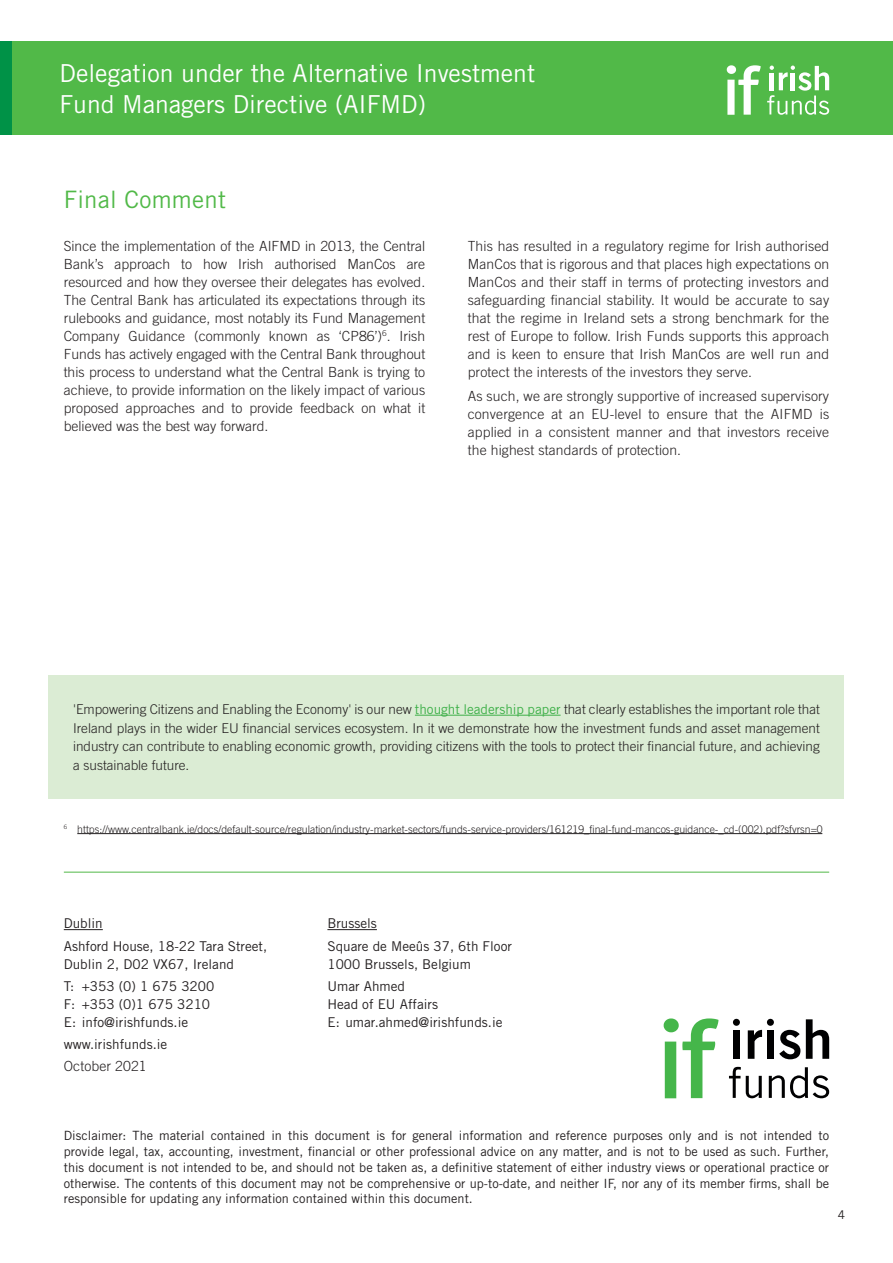
<style>
.page{position:relative;width:893px;height:1263px;background:#fff}
.page>*{position:absolute;margin:0;border:0;box-sizing:border-box;transform-origin:0 0}
.headings{font:24.75px/31.5px "Trade Gothic LT Std";color:#fff}
.headings-2{font:24px "Trade Gothic LT Std";letter-spacing:.01em;color:#51b948}
.headings-3{font:300 13.95px/18px "Trade Gothic LT Std";letter-spacing:.01em;color:#231f20;text-align:justify}
.headings-4{font:300 13.5px/18.8px "Trade Gothic LT Std";color:#231f20;text-align:justify}
.t1{font:13.5px/18px "Trade Gothic LT Std";color:#231f20}
.t2{font:12.75px/15.8px "Trade Gothic LT Std";color:#231f20;text-align:justify}
.t3{font:12px "Trade Gothic LT Std";color:#231f20}
.t4{font:300 10.5px "Trade Gothic LT Std";color:#231f20}
.s1{font-weight:400;color:#3eb049}
</style>
<div class="page">
<div style="left:9px;top:41px;width:884px;height:94px;background:#51b948"></div>
<div style="left:0;top:41px;width:11px;height:94px;background:#009247"></div>
<svg style="left:727px;top:65px;width:34px;height:50px"></svg>
<svg style="left:767px;top:66px;width:62px;height:49px"></svg>
<hr style="left:770px;top:73px;width:4px;height:17px;background:#fff">
<hr style="left:77px;top:833px;width:745px;height:1px;background:#231f20">
<hr style="left:64px;top:872px;width:765px;height:1px;background:#51b948">
<hr style="left:327px;top:929px;width:50px;height:1px;background:#231f20">
<hr style="left:64px;top:929px;width:39px;height:1px;background:#231f20">
<svg style="left:664px;top:1018px;width:54px;height:80px"></svg>
<svg style="left:729px;top:1067px;width:100px;height:31px"></svg>
<div style="left:767px;top:1019px;width:7px;height:7px;background:#000001;border-radius:50%"></div>
<div style="left:733px;top:1019px;width:7px;height:7px;background:#000001;border-radius:50%"></div>
<svg style="left:806px;top:1019px;width:23px;height:40px"></svg>
<svg style="left:779px;top:1030px;width:21px;height:29px"></svg>
<div style="left:767px;top:1030px;width:7px;height:29px;background:#000001"></div>
<svg style="left:748px;top:1030px;width:14px;height:29px"></svg>
<div style="left:733px;top:1030px;width:7px;height:29px;background:#000001"></div>
<div style="left:49px;top:675px;width:795px;height:123px;background:#dbecd4"></div>
<hr style="left:415px;top:715px;width:146px;height:1px;background:#3eb049">
<p class="headings" style="left:60px;top:57px;width:477px">Delegation under the Alternative Investment<br>Fund Managers Directive (AIFMD)</p>
<p class="headings-2" style="left:64px;top:185px;width:164px">Final Comment</p>
<p class="headings-3" style="left:64px;top:237px;width:363px">Since the implementation of the AIFMD in 2013, the Central Bank’s approach to how Irish authorised ManCos are resourced and how they oversee their delegates has evolved.<br>The Central Bank has articulated its expectations through its rulebooks and guidance, most notably its Fund Management Company Guidance (commonly known as ‘CP86’)<sup>6</sup>. Irish Funds has actively engaged with the Central Bank throughout this process to understand what the Central Bank is trying to achieve, to provide information on the likely impact of various proposed approaches and to provide feedback on what it believed was the best way forward.</p>
<p class="headings-3" style="left:468px;top:237px;width:363px">This has resulted in a regulatory regime for Irish authorised ManCos that is rigorous and that places high expectations on ManCos and their staff in terms of protecting investors and safeguarding financial stability. It would be accurate to say that the regime in Ireland sets a strong benchmark for the rest of Europe to follow. Irish Funds supports this approach and is keen to ensure that Irish ManCos are well run and protect the interests of the investors they serve.</p>
<p class="headings-3" style="left:468px;top:387px;width:363px">As such, we are strongly supportive of increased supervisory convergence at an EU-level to ensure that the AIFMD is applied in a consistent manner and that investors receive the highest standards of protection.</p>
<p class="headings-4" style="left:73px;top:699px;width:748px">'Empowering Citizens and Enabling the Economy' is our new <span class="s1">thought leadership paper</span> that clearly establishes the important role that Ireland plays in the wider EU financial services ecosystem. In it we demonstrate how the investment funds and asset management industry can contribute to enabling economic growth, providing citizens with the tools to protect their financial future, and achieving a sustainable future.</p>
<p class="t4" style="left:64px;top:822px;width:760px"><sup>6</sup> https://www.centralbank.ie/docs/default-source/regulation/industry-market-sectors/funds-service-providers/161219_final-fund-mancos-guidance-_cd-(002).pdf?sfvrsn=0</p>
<p class="t1" style="left:64px;top:914px;width:41px">Dublin</p>
<p class="t1" style="left:64px;top:936px;width:205px">Ashford House, 18-22 Tara Street,<br>Dublin 2, D02 VX67, Ireland</p>
<p class="t1" style="left:64px;top:977px;width:152px">T: +353 (0) 1 675 3200<br>F: +353 (0)1 675 3210<br>E: info@irishfunds.ie</p>
<p class="t1" style="left:64px;top:1035px;width:105px">www.irishfunds.ie</p>
<p class="headings-3" style="left:64px;top:1057px;width:84px">October 2021</p>
<p class="t1" style="left:327px;top:914px;width:51px">Brussels</p>
<p class="t1" style="left:327px;top:936px;width:186px">Square de Meeûs 37, 6th Floor<br>1000 Brussels, Belgium</p>
<p class="t1" style="left:327px;top:977px;width:177px">Umar Ahmed<br>Head of EU Affairs<br>E: umar.ahmed@irishfunds.ie</p>
<p class="t2" style="left:64px;top:1128px;width:767px">Disclaimer: The material contained in this document is for general information and reference purposes only and is not intended to provide legal, tax, accounting, investment, financial or other professional advice on any matter, and is not to be used as such. Further, this document is not intended to be, and should not be taken as, a definitive statement of either industry views or operational practice or otherwise. The contents of this document may not be comprehensive or up-to-date, and neither IF, nor any of its member firms, shall be responsible for updating any information contained within this document.</p>
<p class="t3" style="left:838px;top:1207px;width:9px">4</p>
</div>
